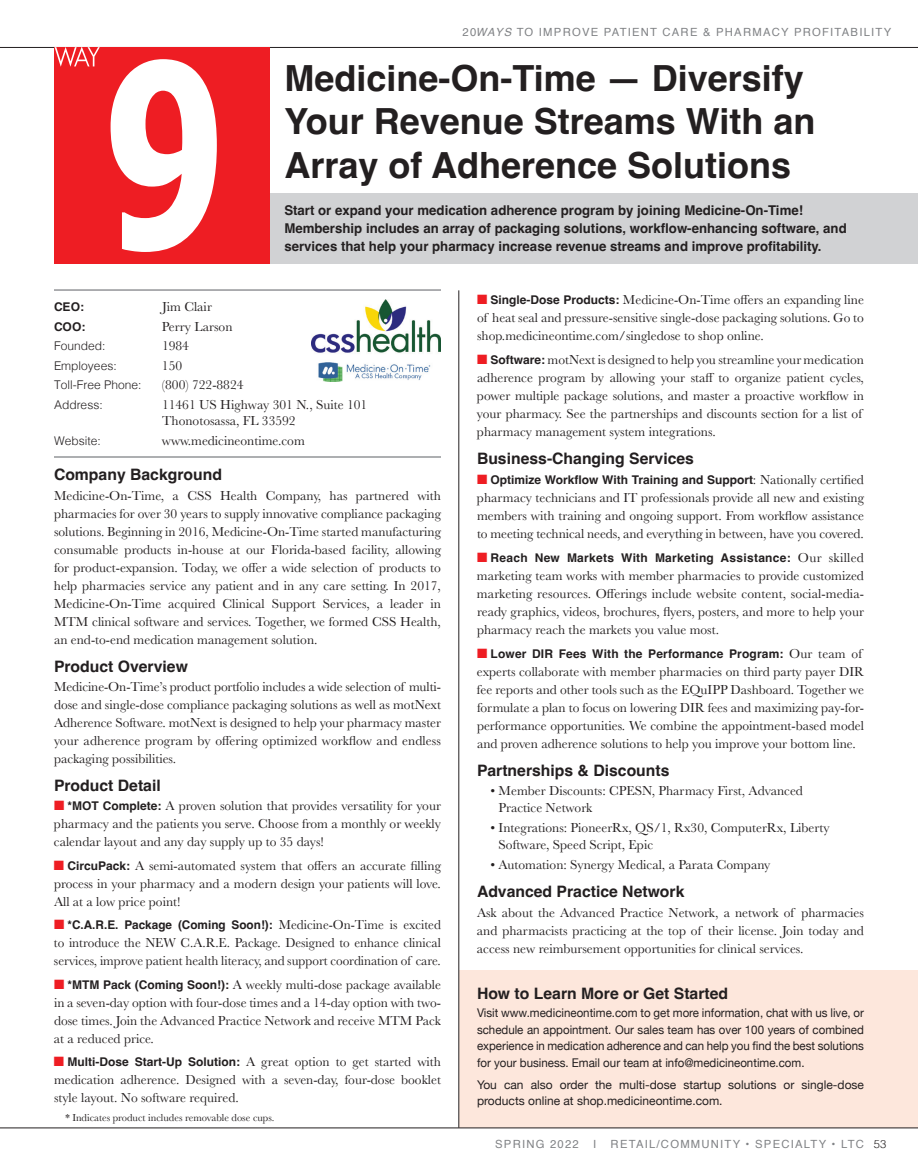
<style>
.page{position:relative;width:918px;height:1175px;background:#fff}
.page>*{position:absolute;margin:0;border:0;box-sizing:border-box;transform-origin:0 0}
.t1{font:700 36px/43.5px "Helvetica";color:#231f20}
.t2{font:700 15.75px "Helvetica";color:#231f20}
.t3{font:13.5px/18px "Baskerville";color:#231f20;text-align:justify}
.t4{font:700 13.5px/18px "Helvetica";color:#231f20}
.t5{font:12px/16.5px "Helvetica Neue";color:#231f20;text-align:justify;scale:.96 1}
.t6{font:700 12px "Helvetica";letter-spacing:.015em;color:#231f20}
.t7{font:12px/16.5px "Helvetica Neue";color:#231f20}
.t8{font:300 12px "Helvetica";color:#231f20}
.t9{font:11.25px "Helvetica";letter-spacing:.11em;color:#808285}
.t10{font:10.5px "Baskerville";color:#231f20}
.s1{font-style:italic}
.s2{color:#ee1d23}
.s3{font-family:"Helvetica";font-weight:700;font-size:12px}
.s4{font-family:"Baskerville";font-weight:400;font-size:13.5px}
.s5{font-weight:300;color:#231f20}
</style>
<div class="page">
<hr style="left:0;top:47px;width:918px;height:1px;background:#231f20">
<hr style="left:54px;top:289px;width:387px;height:2px;background:#939598">
<div style="left:459px;top:970px;width:459px;height:157px;background:#fde7dc"></div>
<div style="left:55px;top:193px;width:863px;height:70px;background:#d1d2d4"></div>
<hr style="left:54px;top:456px;width:387px;height:2px;background:#939598">
<img style="left:311px;top:299px;width:130px;height:82px">
<hr style="left:459px;top:290px;width:1px;height:837px;background:#231f20">
<div style="left:54px;top:47px;width:216px;height:216px;background:#ee1d23"></div>
<svg style="left:111px;top:59px;width:106px;height:193px"></svg>
<svg style="left:55px;top:47px;width:45px;height:20px"></svg>
<hr style="left:0;top:1127px;width:918px;height:1px;background:#231f20">
<p class="t9" style="left:463px;top:23px;width:430px">20<span class="s1">WAYS</span> TO IMPROVE PATIENT CARE &amp; PHARMACY PROFITABILITY</p>
<h1 class="t1" style="left:284px;top:60px;width:533px">Medicine-On-Time — Diversify<br>Your Revenue Streams With an<br>Array of Adherence Solutions</h1>
<p class="t4" style="left:284px;top:203px;width:564px">Start or expand your medication adherence program by joining Medicine-On-Time!<br>Membership includes an array of packaging solutions, workflow-enhancing software, and services that help your pharmacy increase revenue streams and improve profitability.</p>
<p class="t6" style="left:54px;top:300px;width:31px">CEO:</p>
<p class="t3" style="left:162px;top:298px;width:51px">Jim Clair</p>
<p class="t6" style="left:54px;top:319px;width:33px">COO:</p>
<p class="t3" style="left:162px;top:317px;width:72px">Perry Larson</p>
<p class="t8" style="left:54px;top:336px;width:53px">Founded:</p>
<p class="t3" style="left:162px;top:337px;width:28px">1984</p>
<p class="t8" style="left:54px;top:355px;width:64px">Employees:</p>
<p class="t3" style="left:162px;top:356px;width:22px">150</p>
<p class="t8" style="left:54px;top:375px;width:89px">Toll-Free Phone:</p>
<p class="t3" style="left:162px;top:376px;width:83px">(800) 722-8824</p>
<p class="t8" style="left:54px;top:394px;width:50px">Address:</p>
<p class="t3" style="left:162px;top:396px;width:207px;line-height:16.5px">11461 US Highway 301 N., Suite 101<br>Thonotosassa, FL 33592</p>
<p class="t8" style="left:54px;top:430px;width:48px">Website:</p>
<p class="t3" style="left:162px;top:431px;width:144px">www.medicineontime.com</p>
<p class="t2" style="left:54px;top:465px;width:170px">Company Background</p>
<p class="t3" style="left:54px;top:486px;width:389px">Medicine-On-Time, a CSS Health Company, has partnered with pharmacies for over 30 years to supply innovative compliance packaging solutions. Beginning in 2016, Medicine-On-Time started manufacturing consumable products in-house at our Florida-based facility, allowing for product-expansion. Today, we offer a wide selection of products to help pharmacies service any patient and in any care setting. In 2017, Medicine-On-Time acquired Clinical Support Services, a leader in MTM clinical software and services. Together, we formed CSS Health, an end-to-end medication management solution.</p>
<p class="t2" style="left:54px;top:656px;width:135px">Product Overview</p>
<p class="t3" style="left:54px;top:678px;width:389px">Medicine-On-Time’s product portfolio includes a wide selection of multi&shy;dose and single-dose compliance packaging solutions as well as motNext Adherence Software. motNext is designed to help your pharmacy master your adherence program by offering optimized workflow and endless packaging possibilities.</p>
<p class="t2" style="left:54px;top:775px;width:108px">Product Detail</p>
<p class="t3" style="left:54px;top:797px;width:389px"><span class="s2">■</span> <span class="s3">*MOT Complete:</span> A proven solution that provides versatility for your pharmacy and the patients you serve. Choose from a monthly or weekly calendar layout and any day supply up to 35 days!</p>
<p class="t3" style="left:54px;top:856px;width:389px"><span class="s2">■</span> <span class="s3">CircuPack:</span> A semi-automated system that offers an accurate filling process in your pharmacy and a modern design your patients will love.<br>All at a low price point!</p>
<p class="t6" style="left:54px;top:917px;width:388px"><span class="s2">■</span> *C.A.R.E. Package (Coming Soon!): <span class="s4">Medicine-On-Time is excited</span></p>
<p class="t3" style="left:54px;top:934px;width:389px">to introduce the NEW C.A.R.E. Package. Designed to enhance clinical services, improve patient health literacy, and support coordination of care.</p>
<p class="t3" style="left:54px;top:975px;width:389px"><span class="s2">■</span> <span class="s3">*MTM Pack (Coming Soon!):</span> A weekly multi-dose package available in a seven-day option with four-dose times and a 14-day option with two&shy;dose times. Join the Advanced Practice Network and receive MTM Pack at a reduced price.</p>
<p class="t3" style="left:54px;top:1053px;width:389px"><span class="s2">■</span> <span class="s3">Multi-Dose Start-Up Solution:</span> A great option to get started with medication adherence. Designed with a seven-day, four-dose booklet style layout. No software required.</p>
<p class="t10" style="left:65px;top:1111px;width:211px">* Indicates product includes removable dose cups.</p>
<p class="t3" style="left:477px;top:290px;width:389px"><span class="s2">■</span> <span class="s3">Single-Dose Products:</span> Medicine-On-Time offers an expanding line of heat seal and pressure-sensitive single-dose packaging solutions. Go to shop.medicineontime.com/singledose to shop online.</p>
<p class="t3" style="left:477px;top:350px;width:389px;text-align:left"><span class="s2">■</span> <span class="s3">Software:</span> motNext is designed to help you streamline your medication adherence program by allowing your staff to organize patient cycles, power multiple package solutions, and master a proactive workflow in your pharmacy. See the partnerships and discounts section for a list of pharmacy management system integrations.</p>
<p class="t2" style="left:477px;top:449px;width:219px">Business-Changing Services</p>
<p class="t6" style="left:477px;top:472px;width:389px"><span class="s2">■</span> Optimize Workflow With Training and Support<span class="s4">: Nationally certified</span></p>
<p class="t3" style="left:477px;top:488px;width:389px">pharmacy technicians and IT professionals provide all new and existing members with training and ongoing support. From workflow assistance to meeting technical needs, and everything in between, have you covered.</p>
<p class="t6" style="left:477px;top:550px;width:388px"><span class="s2">■</span> Reach New Markets With Marketing Assistance: <span class="s4">Our skilled</span></p>
<p class="t3" style="left:477px;top:566px;width:389px">marketing team works with member pharmacies to provide customized marketing resources. Offerings include website content, social-media&shy;ready graphics, videos, brochures, flyers, posters, and more to help your pharmacy reach the markets you value most.</p>
<p class="t6" style="left:477px;top:646px;width:387px"><span class="s2">■</span> Lower DIR Fees With the Performance Program: <span class="s4">Our team of</span></p>
<p class="t3" style="left:477px;top:662px;width:389px">experts collaborate with member pharmacies on third party payer DIR fee reports and other tools such as the EQuIPP Dashboard. Together we formulate a plan to focus on lowering DIR fees and maximizing pay-for&shy;performance opportunities. We combine the appointment-based model and proven adherence solutions to help you improve your bottom line.</p>
<p class="t2" style="left:477px;top:761px;width:194px">Partnerships &amp; Discounts</p>
<p class="t3" style="left:499px;top:782px;width:306px;line-height:17.2px;text-indent:-8px">• Member Discounts: CPESN, Pharmacy First, Advanced<br>Practice Network</p>
<p class="t3" style="left:499px;top:819px;width:332px;line-height:17.2px;text-indent:-8px">• Integrations: PioneerRx, QS/1, Rx30, ComputerRx, Liberty<br>Software, Speed Script, Epic</p>
<p class="t3" style="left:491px;top:855px;width:281px">• Automation: Synergy Medical, a Parata Company</p>
<p class="t2" style="left:477px;top:881px;width:209px">Advanced Practice Network</p>
<p class="t3" style="left:477px;top:903px;width:389px">Ask about the Advanced Practice Network, a network of pharmacies and pharmacists practicing at the top of their license. Join today and access new reimbursement opportunities for clinical services.</p>
<p class="t2" style="left:477px;top:983px;width:253px">How to Learn More or Get Started</p>
<p class="t5" style="left:477px;top:1005px;width:405px">Visit www.medicineontime.com to get more information, chat with us live, or schedule an appointment. Our sales team has over 100 years of combined experience in medication adherence and can help you find the best solutions for your business. Email our team at info@medicineontime.com.</p>
<p class="t7" style="left:477px;top:1076px;width:389px">You can also order the multi-dose startup solutions or single-dose products online at shop.medicineontime.com.</p>
<p class="t9" style="left:495px;top:1135px;width:85px">SPRING 2022</p>
<p class="t9" style="left:593px;top:1135px;width:5px">I</p>
<p class="t9" style="left:611px;top:1135px;width:277px">RETAIL/COMMUNITY • SPECIALTY • LTC <span class="s5">53</span></p>
</div>
